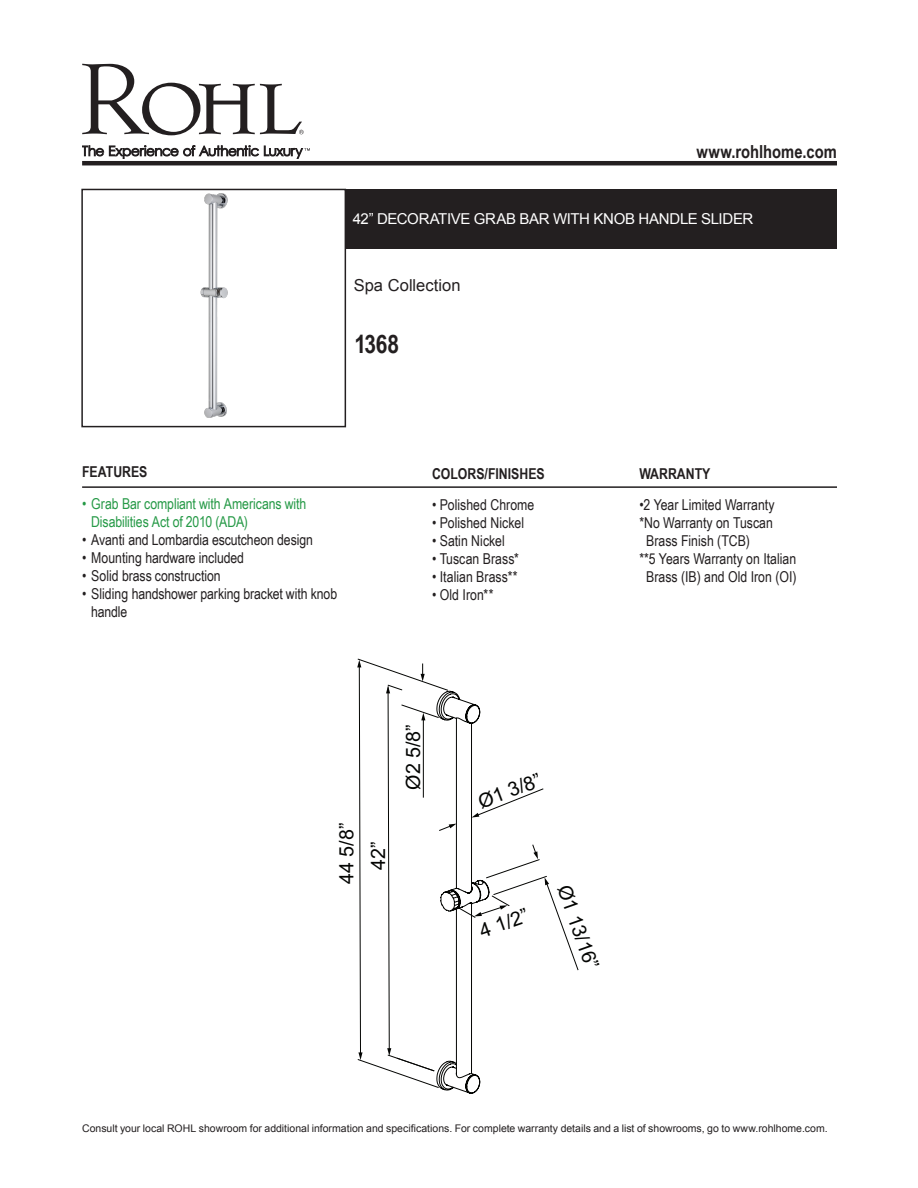
<style>
.page{position:relative;width:918px;height:1188px;background:#fff}
.page>*{position:absolute;margin:0;border:0;box-sizing:border-box;transform-origin:0 0}
.Product_Info_Nest{font:700 25.5px "Arial Narrow";color:#231f20}
.t1{font:19.8px/31.8px "Arial";color:#040503;text-align:center}
.t2{font:700 18px "Arial Narrow";color:#231f20}
.t3{font:16.5px "Arial";color:#231f20}
.Product_Info_Nest-2{font:15px "Arial Narrow";color:#231f20}
.Suggested_Retail_Pri{font:15px "Arial Narrow";letter-spacing:.005em;color:#231f20}
.Product_Info_Nest-3{font:15px "Arial Narrow";letter-spacing:-.005em;color:#259946}
.Product_Title_Bar{font:15px "Arial";letter-spacing:-.02em;color:#fff}
.t4{font:700 15px "Arial Narrow";color:#231f20}
.t5{font:10.5px "Arial";color:#231f20}
</style>
<div class="page">
<svg style="left:82px;top:64px;width:222px;height:71px"></svg>
<svg style="left:82px;top:145px;width:228px;height:14px"></svg>
<hr style="left:82px;top:161px;width:755px;height:4px;background:#231f20">
<div style="left:346px;top:189px;width:491px;height:59px;background:#231f20"></div>
<img style="left:200px;top:194px;width:28px;height:223px">
<div style="left:81px;top:189px;width:265px;height:238px;border:2px solid #231f20"></div>
<hr style="left:82px;top:486px;width:755px;height:2px;background:#231f20">
<svg style="left:440px;top:693px;width:107px;height:401px"></svg>
<svg style="left:474px;top:905px;width:34px;height:11px"></svg>
<svg style="left:471px;top:788px;width:73px;height:30px"></svg>
<svg style="left:357px;top:659px;width:100px;height:429px"></svg>
<svg style="left:532px;top:844px;width:6px;height:15px"></svg>
<svg style="left:545px;top:877px;width:34px;height:94px"></svg>
<p class="t2" style="left:696px;top:141px;width:142px">www.rohlhome.com</p>
<p class="Product_Title_Bar" style="left:353px;top:209px;width:402px">42” DECORATIVE GRAB BAR WITH KNOB HANDLE SLIDER</p>
<p class="t3" style="left:354px;top:274px;width:108px">Spa Collection</p>
<p class="Product_Info_Nest" style="left:354px;top:330px;width:46px">1368</p>
<p class="t4" style="left:82px;top:463px;width:67px">FEATURES</p>
<p class="Product_Info_Nest-3" style="left:82px;top:495px;width:226px">• Grab Bar compliant with Americans with</p>
<p class="Product_Info_Nest-3" style="left:91px;top:513px;width:158px">Disabilities Act of 2010 (ADA)</p>
<p class="Product_Info_Nest-2" style="left:82px;top:531px;width:232px">• Avanti and Lombardia escutcheon design</p>
<p class="Product_Info_Nest-2" style="left:82px;top:549px;width:163px">• Mounting hardware included</p>
<p class="Product_Info_Nest-2" style="left:82px;top:567px;width:140px">• Solid brass construction</p>
<p class="Product_Info_Nest-2" style="left:82px;top:585px;width:257px">• Sliding handshower parking bracket with knob</p>
<p class="Product_Info_Nest-2" style="left:91px;top:603px;width:38px">handle</p>
<p class="t4" style="left:432px;top:465px;width:114px">COLORS/FINISHES</p>
<p class="Suggested_Retail_Pri" style="left:432px;top:496px;width:104px">• Polished Chrome</p>
<p class="Suggested_Retail_Pri" style="left:432px;top:514px;width:94px">• Polished Nickel</p>
<p class="Suggested_Retail_Pri" style="left:432px;top:532px;width:74px">• Satin Nickel</p>
<p class="Suggested_Retail_Pri" style="left:432px;top:550px;width:89px">• Tuscan Brass*</p>
<p class="Suggested_Retail_Pri" style="left:432px;top:568px;width:87px">• Italian Brass**</p>
<p class="Suggested_Retail_Pri" style="left:432px;top:586px;width:63px">• Old Iron**</p>
<p class="t4" style="left:639px;top:465px;width:73px">WARRANTY</p>
<p class="Product_Info_Nest-2" style="left:639px;top:496px;width:137px">•2 Year Limited Warranty</p>
<p class="Product_Info_Nest-2" style="left:639px;top:514px;width:135px">*No Warranty on Tuscan</p>
<p class="Product_Info_Nest-2" style="left:646px;top:532px;width:105px">Brass Finish (TCB)</p>
<p class="Product_Info_Nest-2" style="left:639px;top:550px;width:158px">**5 Years Warranty on Italian</p>
<p class="Product_Info_Nest-2" style="left:646px;top:568px;width:152px">Brass (IB) and Old Iron (OI)</p>
<p class="t1" style="left:331px;top:884px;width:63px;rotate:-90deg">44 5/8”<br>42”</p>
<p class="t1" style="left:397px;top:790px;width:67px;rotate:-90deg">Ø2 5/8”</p>
<p class="t1" style="left:473px;top:788px;width:67px;rotate:-21deg">Ø1 3/8”</p>
<p class="t1" style="left:475px;top:916px;width:52px;rotate:-19deg">4 1/2”</p>
<p class="t1" style="left:579px;top:880px;width:89px;rotate:71deg">Ø1 13/16”</p>
<p class="t5" style="left:82px;top:1121px;width:747px">Consult your local ROHL showroom for additional information and specifications. For complete warranty details and a list of showrooms, go to www.rohlhome.com.</p>
</div>
